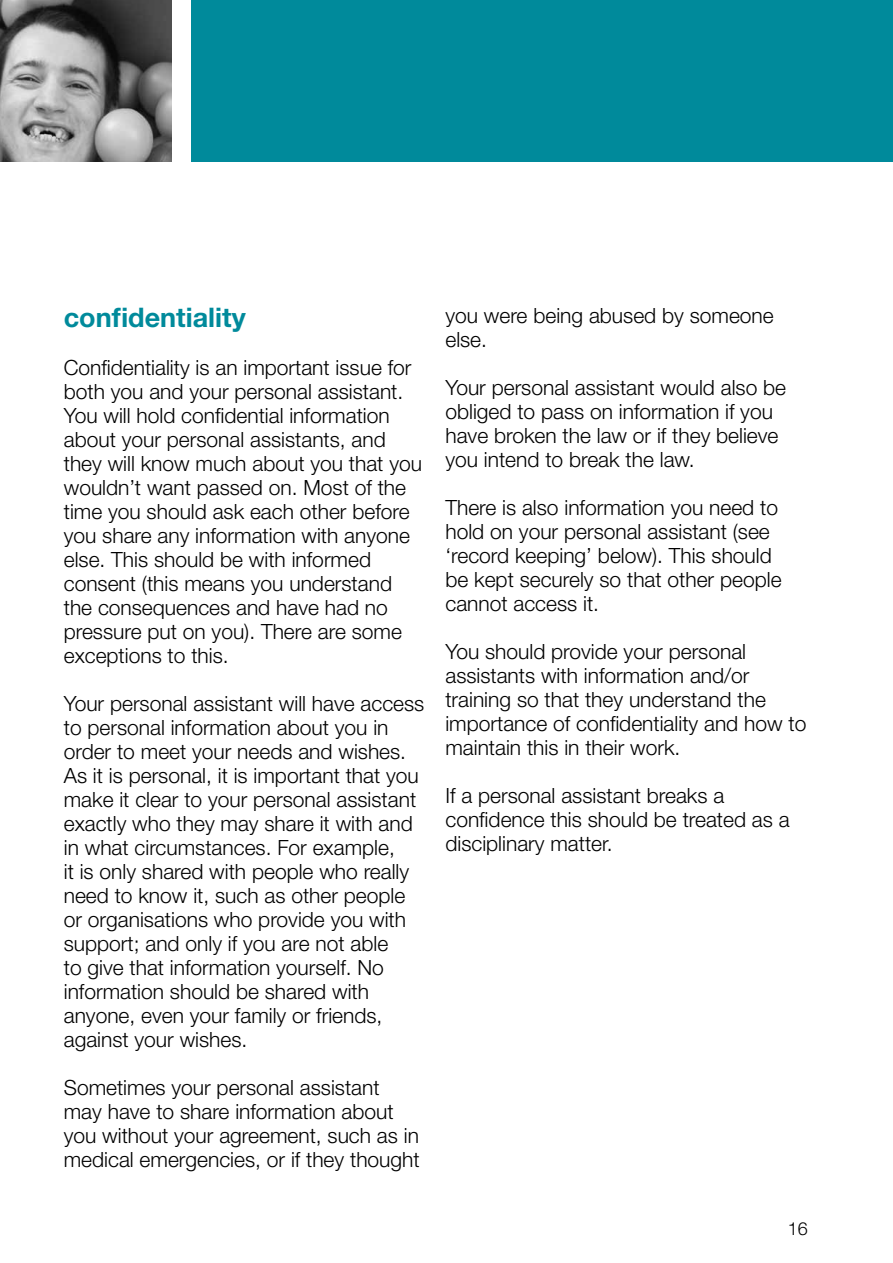
<style>
.page{position:relative;width:893px;height:1263px;background:#fff}
.page>*{position:absolute;margin:0;border:0;box-sizing:border-box;transform-origin:0 0}
.t1{font:700 27px "Helvetica Neue LT Std";color:#008a9b}
.t2{font:300 21px/24px "Helvetica Neue LT Std";color:#000}
.t3{font:300 18px "Helvetica Neue LT Std";color:#000}
</style>
<div class="page">
<div style="left:191px;top:0;width:702px;height:161px;background:#008a9b"></div>
<img style="left:0;top:0;width:172px;height:161px">
<p class="t1" style="left:64px;top:301px;width:183px">confidentiality</p>
<p class="t2" style="left:64px;top:355px;width:360px">Confidentiality is an important issue for both you and your personal assistant.<br>You will hold confidential information about your personal assistants, and they will know much about you that you wouldn’t want passed on. Most of the time you should ask each other before you share any information with anyone else. This should be with informed consent (this means you understand the consequences and have had no pressure put on you). There are some exceptions to this.</p>
<p class="t2" style="left:64px;top:691px;width:362px">Your personal assistant will have access to personal information about you in order to meet your needs and wishes.<br>As it is personal, it is important that you make it clear to your personal assistant exactly who they may share it with and in what circumstances. For example,<br>it is only shared with people who really need to know it, such as other people or organisations who provide you with support; and only if you are not able<br>to give that information yourself. No information should be shared with anyone, even your family or friends, against your wishes.</p>
<p class="t2" style="left:64px;top:1075px;width:357px">Sometimes your personal assistant may have to share information about you without your agreement, such as in medical emergencies, or if they thought</p>
<p class="t2" style="left:445px;top:303px;width:330px">you were being abused by someone else.</p>
<p class="t2" style="left:445px;top:375px;width:342px">Your personal assistant would also be obliged to pass on information if you have broken the law or if they believe you intend to break the law.</p>
<p class="t2" style="left:445px;top:495px;width:338px">There is also information you need to hold on your personal assistant (see ‘record keeping’ below). This should be kept securely so that other people cannot access it.</p>
<p class="t2" style="left:445px;top:639px;width:362px">You should provide your personal assistants with information and/or training so that they understand the importance of confidentiality and how to maintain this in their work.</p>
<p class="t2" style="left:445px;top:783px;width:346px">If a personal assistant breaks a confidence this should be treated as a disciplinary matter.</p>
<p class="t3" style="left:788px;top:1217px;width:22px">16</p>
</div>
